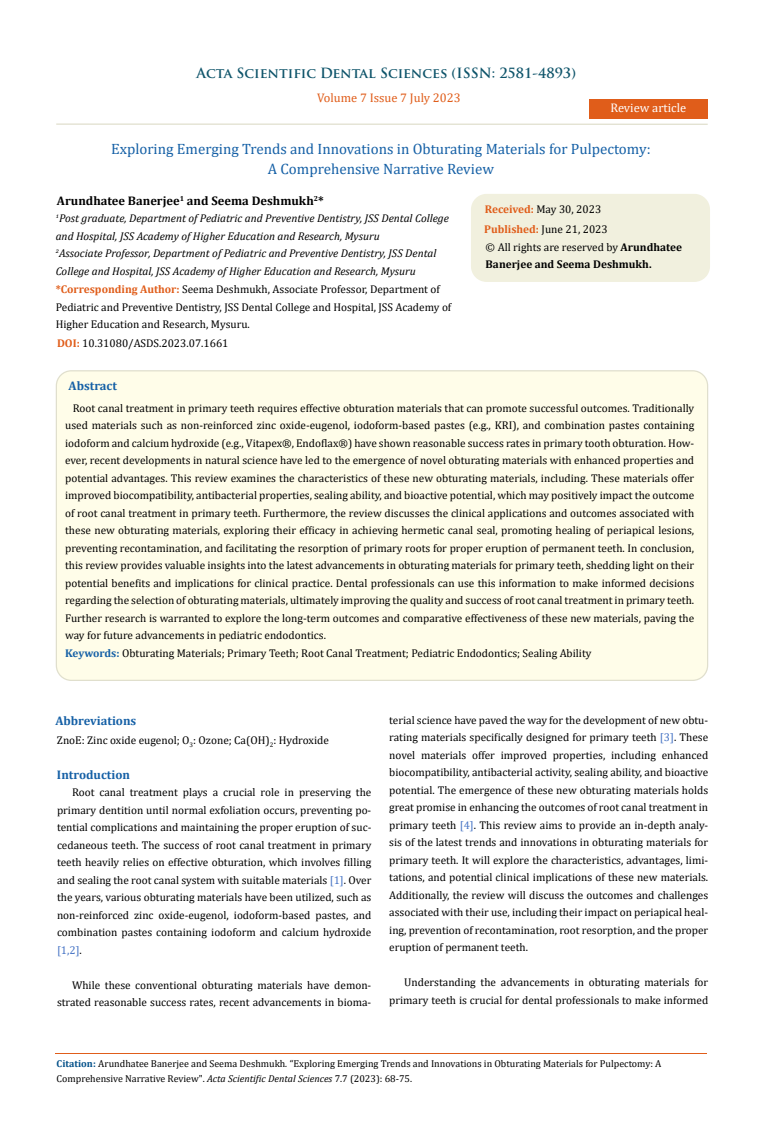
<style>
.page{position:relative;width:764px;height:1140px;background:#fff}
.page>*{position:absolute;margin:0;border:0;box-sizing:border-box;transform-origin:0 0}
.t1{font:15px/20px "Cambria";color:#1560a6;text-align:center}
.t2{font:700 13.75px "Trajan Pro";color:#0e546a}
.t3{font:700 12.5px "Cambria";color:#000}
.t4{font:700 12.5px "Cambria";color:#1560a6}
.t5{font:12.5px "Cambria";color:#e05d1a}
.t6{font:12.5px "Cambria";color:#fff}
.t7{font:11.25px/17.5px "Cambria";color:#000}
.t8{font:italic 11.25px/17.5px "Cambria";color:#000}
.t9{font:700 11.25px/17.5px "Cambria";color:#000}
.t10{font:10px/15px "Cambria";color:#000}
.s1{font-weight:700;color:#e05d1a}
.s2{font-weight:400}
.s3{font-weight:700;color:#1560a6}
.s4{color:#4472c4}
.s5{font-weight:700;color:#035089}
.s6{font-style:italic}
</style>
<div class="page">
<div style="left:589px;top:99px;width:118px;height:20px;background:#e05d1a"></div>
<div style="left:471px;top:195px;width:238px;height:86px;background:#f1f0de;border-radius:15px"></div>
<div style="left:471px;top:194px;width:239px;height:88px;border:1px solid #f1f0de;border-radius:15px"></div>
<div style="left:56px;top:371px;width:651px;height:309px;background:#fffde9;border-radius:15px"></div>
<hr style="left:56px;top:123px;width:651px;height:2px;background:#e0dfcd">
<hr style="left:55px;top:1053px;width:651px;height:1px;background:#e05d1a">
<p class="t2" style="left:197px;top:64px;width:381px">Acta Scientific Dental Sciences (ISSN: 2581-4893)</p>
<p class="t5" style="left:317px;top:91px;width:145px">Volume 7 Issue 7 July 2023</p>
<h1 class="t1" style="left:111px;top:139px;width:541px">Exploring Emerging Trends and Innovations in Obturating Materials for Pulpectomy:<br>A Comprehensive Narrative Review</h1>
<p class="t6" style="left:610px;top:100px;width:77px">Review article</p>
<p class="t3" style="left:57px;top:192px;width:268px">Arundhatee Banerjee<sup>1</sup> and Seema Deshmukh<sup>2</sup>*</p>
<p class="t8" style="left:56px;top:209px;width:394px"><sup>1</sup>Post graduate, Department of Pediatric and Preventive Dentistry, JSS Dental College and Hospital, JSS Academy of Higher Education and Research, Mysuru<br><sup>2</sup>Associate Professor, Department of Pediatric and Preventive Dentistry, JSS Dental College and Hospital, JSS Academy of Higher Education and Research, Mysuru</p>
<p class="t7" style="left:56px;top:281px;width:397px"><span class="s1">*Corresponding Author:</span> Seema Deshmukh, Associate Professor, Department of<br>Pediatric and Preventive Dentistry, JSS Dental College and Hospital, JSS Academy of<br>Higher Education and Research, Mysuru.</p>
<p class="t7" style="left:57px;top:335px;width:173px"><span class="s1">DOI:</span> 10.31080/ASDS.2023.07.1661</p>
<p class="t7" style="left:484px;top:198px;width:125px;line-height:20.4px"><span class="s1">Received:</span> May 30, 2023<br><span class="s1">Published:</span> June 21, 2023</p>
<p class="t9" style="left:486px;top:238px;width:198px"><span class="s2">© All rights are reserved by</span> Arundhatee<br>Banerjee and Seema Deshmukh.</p>
<p class="t4" style="left:69px;top:377px;width:50px">Abstract</p>
<p class="t7" style="left:65px;top:399px;width:630px;text-indent:8px">Root canal treatment in primary teeth requires effective obturation materials that can promote successful outcomes. Traditionally used materials such as non-reinforced zinc oxide-eugenol, iodoform-based pastes (e.g., KRI), and combination pastes containing iodoform and calcium hydroxide (e.g., Vitapex®, Endoflax®) have shown reasonable success rates in primary tooth obturation. How&shy;ever, recent developments in natural science have led to the emergence of novel obturating materials with enhanced properties and potential advantages. This review examines the characteristics of these new obturating materials, including. These materials offer improved biocompatibility, antibacterial properties, sealing ability, and bioactive potential, which may positively impact the outcome of root canal treatment in primary teeth. Furthermore, the review discusses the clinical applications and outcomes associated with these new obturating materials, exploring their efficacy in achieving hermetic canal seal, promoting healing of periapical lesions, preventing recontamination, and facilitating the resorption of primary roots for proper eruption of permanent teeth. In conclusion, this review provides valuable insights into the latest advancements in obturating materials for primary teeth, shedding light on their potential benefits and implications for clinical practice. Dental professionals can use this information to make informed decisions regarding the selection of obturating materials, ultimately improving the quality and success of root canal treatment in primary teeth.<br>Further research is warranted to explore the long-term outcomes and comparative effectiveness of these new materials, paving the way for future advancements in pediatric endodontics.<br><span class="s3">Keywords:</span> Obturating Materials; Primary Teeth; Root Canal Treatment; Pediatric Endodontics; Sealing Ability</p>
<p class="t4" style="left:55px;top:712px;width:82px">Abbreviations</p>
<p class="t7" style="left:57px;top:731px;width:273px">ZnoE: Zinc oxide eugenol; O<sub>3</sub>: Ozone; Ca(OH)<sub>2</sub>: Hydroxide</p>
<p class="t4" style="left:57px;top:765px;width:75px">Introduction</p>
<p class="t7" style="left:57px;top:783px;width:316px;text-align:justify;text-indent:15px">Root canal treatment plays a crucial role in preserving the primary dentition until normal exfoliation occurs, preventing po&shy;tential complications and maintaining the proper eruption of suc&shy;cedaneous teeth. The success of root canal treatment in primary teeth heavily relies on effective obturation, which involves filling and sealing the root canal system with suitable materials <span class="s4">[1]</span>. Over the years, various obturating materials have been utilized, such as non-reinforced zinc oxide-eugenol, iodoform-based pastes, and combination pastes containing iodoform and calcium hydroxide <span class="s4">[1,2]</span>.</p>
<p class="t7" style="left:57px;top:976px;width:316px;text-align:right">While these conventional obturating materials have demon&shy;strated reasonable success rates, recent advancements in bioma-</p>
<p class="t7" style="left:389px;top:711px;width:320px;text-align:justify">terial science have paved the way for the development of new obtu&shy;rating materials specifically designed for primary teeth <span class="s4">[3]</span>. These novel materials offer improved properties, including enhanced biocompatibility, antibacterial activity, sealing ability, and bioactive potential. The emergence of these new obturating materials holds great promise in enhancing the outcomes of root canal treatment in primary teeth <span class="s4">[4]</span>. This review aims to provide an in-depth analy&shy;sis of the latest trends and innovations in obturating materials for primary teeth. It will explore the characteristics, advantages, limi&shy;tations, and potential clinical implications of these new materials.<br>Additionally, the review will discuss the outcomes and challenges associated with their use, including their impact on periapical heal&shy;ing, prevention of recontamination, root resorption, and the proper eruption of permanent teeth.</p>
<p class="t7" style="left:389px;top:974px;width:320px;text-align:right">Understanding the advancements in obturating materials for primary teeth is crucial for dental professionals to make informed</p>
<p class="t10" style="left:57px;top:1056px;width:606px"><span class="s5">Citation:</span> Arundhatee Banerjee and Seema Deshmukh<span class="s6">.</span> “Exploring Emerging Trends and Innovations in Obturating Materials for Pulpectomy: A<br>Comprehensive Narrative Review". <span class="s6">Acta Scientific Dental Sciences</span> 7.7 (2023): 68-75.</p>
</div>
